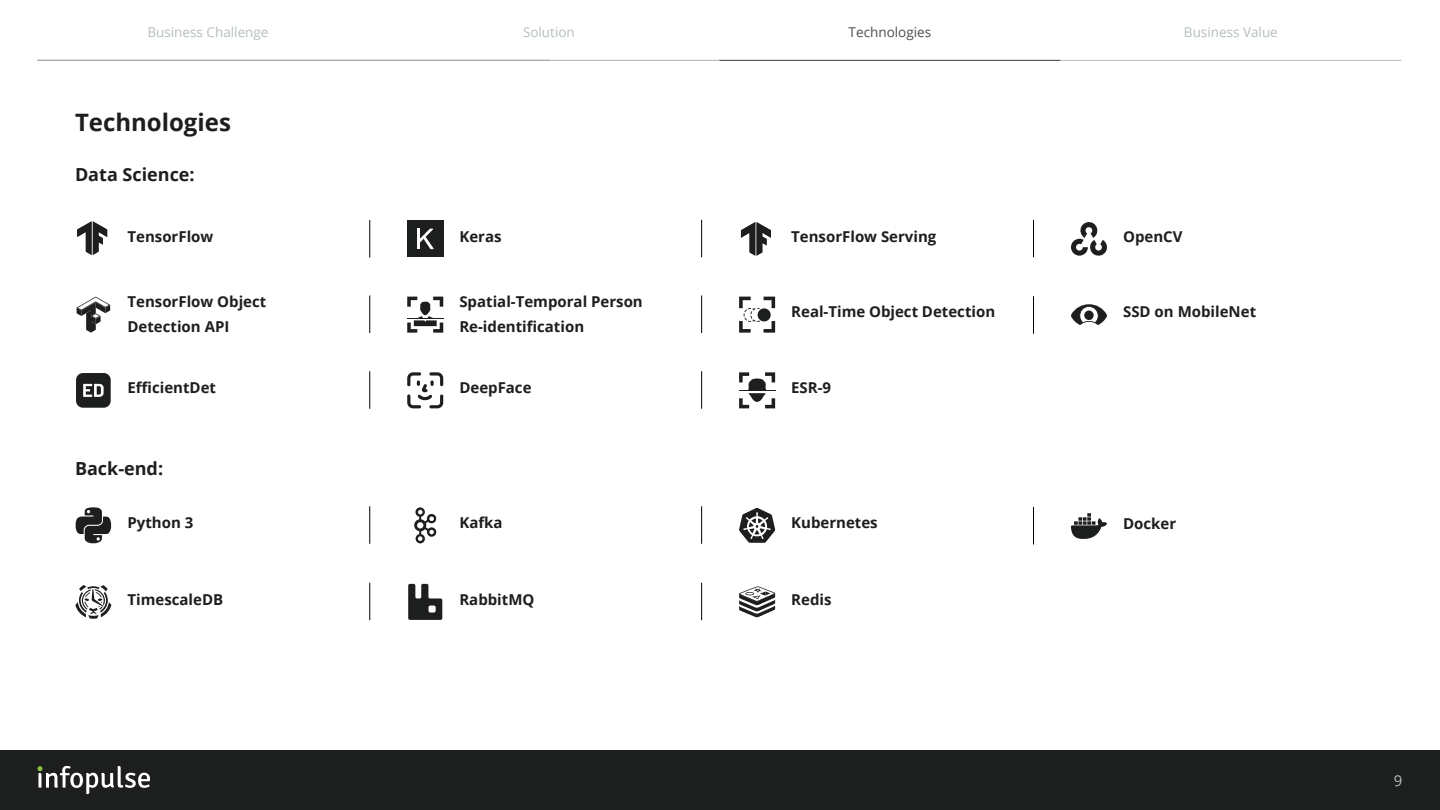
<style>
.page{position:relative;width:1440px;height:810px;background:#fff}
.page>*{position:absolute;margin:0;border:0;box-sizing:border-box;transform-origin:0 0}
.t1{font:700 24px "Open Sans";color:#1d1e1e}
.t2{font:700 18px "Open Sans";color:#1d1e1e}
.t3{font:700 15px/24.8px "Open Sans";color:#1d1e1e}
.t4{font:15px "Open Sans";color:#b5bec0}
.t5{font:13.5px "Open Sans";color:#b5bec0}
.t6{font:13.5px "Open Sans";color:#4b4d4d}
</style>
<div class="page">
<div style="left:0;top:750px;width:1440px;height:60px;background:#1d1e1e"></div>
<svg style="left:37px;top:766px;width:113px;height:28px"></svg>
<svg style="left:92px;top:221px;width:15px;height:34px"></svg>
<svg style="left:77px;top:221px;width:15px;height:34px"></svg>
<svg style="left:75px;top:507px;width:36px;height:37px"></svg>
<div style="left:407px;top:221px;width:36px;height:36px;background:#1d1e1e"></div>
<svg style="left:418px;top:229px;width:16px;height:20px"></svg>
<hr style="left:701px;top:220px;width:1px;height:37px;background:#000">
<svg style="left:755px;top:222px;width:16px;height:34px"></svg>
<svg style="left:741px;top:222px;width:14px;height:34px"></svg>
<hr style="left:1033px;top:220px;width:1px;height:37px;background:#000">
<hr style="left:1033px;top:507px;width:1px;height:37px;background:#000">
<svg style="left:1071px;top:222px;width:36px;height:34px"></svg>
<svg style="left:1071px;top:513px;width:36px;height:26px"></svg>
<hr style="left:1033px;top:296px;width:1px;height:38px;background:#000">
<svg style="left:1071px;top:304px;width:36px;height:21px"></svg>
<div style="left:1084px;top:311px;width:10px;height:9px;background:#1d1e1e;border-radius:50%"></div>
<svg style="left:77px;top:297px;width:33px;height:36px"></svg>
<svg style="left:75px;top:585px;width:36px;height:34px"></svg>
<div style="left:76px;top:373px;width:35px;height:35px;background:#1d1e1e;border-radius:7px"></div>
<svg style="left:83px;top:384px;width:21px;height:13px"></svg>
<hr style="left:369px;top:296px;width:1px;height:37px;background:#000">
<hr style="left:369px;top:583px;width:1px;height:37px;background:#000">
<hr style="left:369px;top:220px;width:1px;height:38px;background:#000">
<hr style="left:369px;top:371px;width:1px;height:38px;background:#000">
<svg style="left:407px;top:297px;width:36px;height:36px"></svg>
<svg style="left:408px;top:584px;width:34px;height:36px"></svg>
<svg style="left:407px;top:372px;width:36px;height:36px"></svg>
<hr style="left:701px;top:296px;width:1px;height:37px;background:#000">
<hr style="left:701px;top:583px;width:1px;height:37px;background:#000">
<hr style="left:701px;top:371px;width:1px;height:38px;background:#000">
<svg style="left:739px;top:297px;width:36px;height:36px"></svg>
<div style="left:758px;top:308px;width:13px;height:13px;background:#1d1e1e;border-radius:50%"></div>
<svg style="left:739px;top:586px;width:37px;height:32px"></svg>
<svg style="left:739px;top:372px;width:36px;height:36px"></svg>
<hr style="left:369px;top:506px;width:1px;height:38px;background:#000">
<svg style="left:414px;top:507px;width:23px;height:36px"></svg>
<hr style="left:701px;top:506px;width:1px;height:38px;background:#000">
<svg style="left:739px;top:508px;width:36px;height:35px"></svg>
<hr style="left:38px;top:60px;width:340px;height:1px;background:#b5bec0">
<hr style="left:378px;top:60px;width:341px;height:1px;background:#b5bec0">
<hr style="left:719px;top:60px;width:341px;height:1px;background:#4b4d4d">
<hr style="left:1060px;top:60px;width:341px;height:1px;background:#b5bec0">
<p class="t5" style="left:147px;top:22px;width:123px">Business Challenge</p>
<p class="t5" style="left:523px;top:22px;width:53px">Solution</p>
<p class="t6" style="left:849px;top:22px;width:84px">Technologies</p>
<p class="t5" style="left:1184px;top:22px;width:95px">Business Value</p>
<h1 class="t1" style="left:75px;top:105px;width:157px">Technologies</h1>
<p class="t2" style="left:75px;top:162px;width:121px">Data Science:</p>
<p class="t3" style="left:128px;top:224px;width:87px">TensorFlow</p>
<p class="t3" style="left:459px;top:224px;width:44px">Keras</p>
<p class="t3" style="left:791px;top:224px;width:147px">TensorFlow Serving</p>
<p class="t3" style="left:1123px;top:224px;width:61px">OpenCV</p>
<p class="t3" style="left:128px;top:289px;width:140px">TensorFlow Object<br>Detection API</p>
<p class="t3" style="left:459px;top:289px;width:185px">Spatial-Temporal Person<br>Re-identification</p>
<p class="t3" style="left:791px;top:299px;width:205px">Real-Time Object Detection</p>
<p class="t3" style="left:1123px;top:299px;width:135px">SSD on MobileNet</p>
<p class="t3" style="left:128px;top:375px;width:90px">EfficientDet</p>
<p class="t3" style="left:459px;top:375px;width:74px">DeepFace</p>
<p class="t3" style="left:791px;top:375px;width:41px">ESR-9</p>
<p class="t2" style="left:75px;top:456px;width:90px">Back-end:</p>
<p class="t3" style="left:128px;top:510px;width:67px">Python 3</p>
<p class="t3" style="left:459px;top:510px;width:45px">Kafka</p>
<p class="t3" style="left:791px;top:510px;width:88px">Kubernetes</p>
<p class="t3" style="left:1123px;top:511px;width:55px">Docker</p>
<p class="t3" style="left:128px;top:587px;width:97px">TimescaleDB</p>
<p class="t3" style="left:459px;top:587px;width:77px">RabbitMQ</p>
<p class="t3" style="left:791px;top:587px;width:42px">Redis</p>
<p class="t4" style="left:1394px;top:770px;width:10px">9</p>
</div>
